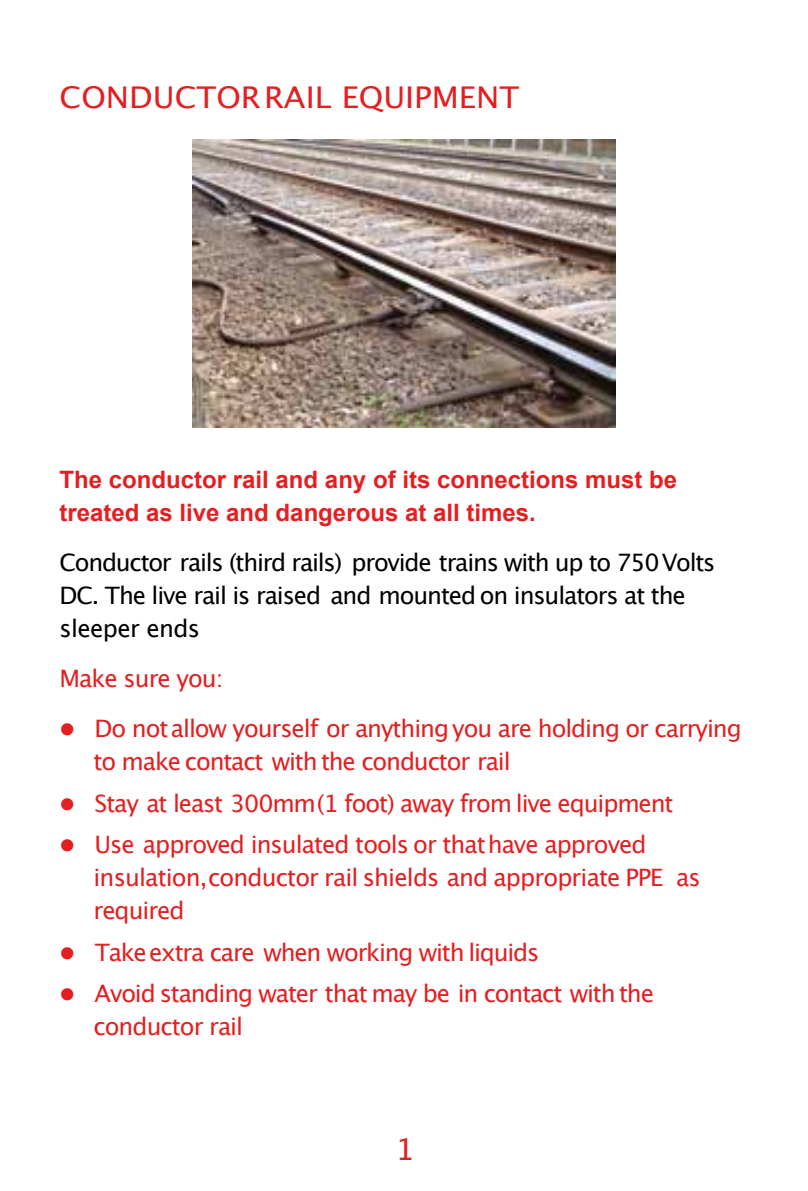
<style>
.page{position:relative;width:808px;height:1191px;background:#fff}
.page>*{position:absolute;margin:0;border:0;box-sizing:border-box;transform-origin:0 0}
.t1{font:30px "Lucida Grande";color:#e32021;scale:1.05 1}
.t2{font:30px "Lucida Grande";color:#e32021}
.t3{font:24px/33px "Lucida Grande";letter-spacing:-.045em;color:#e32021}
.t4{font:24px/33px "Lucida Grande";letter-spacing:-.045em;color:#000}
.t5{font:700 24px/33px "Arial";color:#e51f21}
</style>
<div class="page">
<img style="left:192px;top:140px;width:423px;height:288px">
<p class="t1" style="left:60px;top:84px;width:439px">CONDUCTORRAIL EQUIPMENT</p>
<p class="t5" style="left:60px;top:465px;width:619px">The conductor rail and any of its connections must be treated as live and dangerous at all times.</p>
<p class="t4" style="left:60px;top:548px;width:657px">Conductor rails (third rails) provide trains with up to 750Volts<br>DC. The live rail is raised and mounted on insulators at the sleeper ends</p>
<p class="t3" style="left:60px;top:664px;width:165px">Make sure you:</p>
<p class="t3" style="left:94px;top:713px;width:650px;text-indent:-34px">● Do notallow yourself or anything you are holding or carrying to make contact with the conductor rail</p>
<p class="t3" style="left:60px;top:788px;width:615px">● Stay at least 300mm(1 foot) away from live equipment</p>
<p class="t3" style="left:94px;top:829px;width:609px;text-indent:-34px">● Use approved insulated tools or thathave approved insulation,conductor rail shields and appropriate PPE as required</p>
<p class="t3" style="left:60px;top:937px;width:481px">● Takeextra care when working with liquids</p>
<p class="t3" style="left:94px;top:978px;width:562px;text-indent:-34px">● Avoid standing water that may be in contact with the conductor rail</p>
<p class="t2" style="left:396px;top:1136px;width:20px">1</p>
</div>
